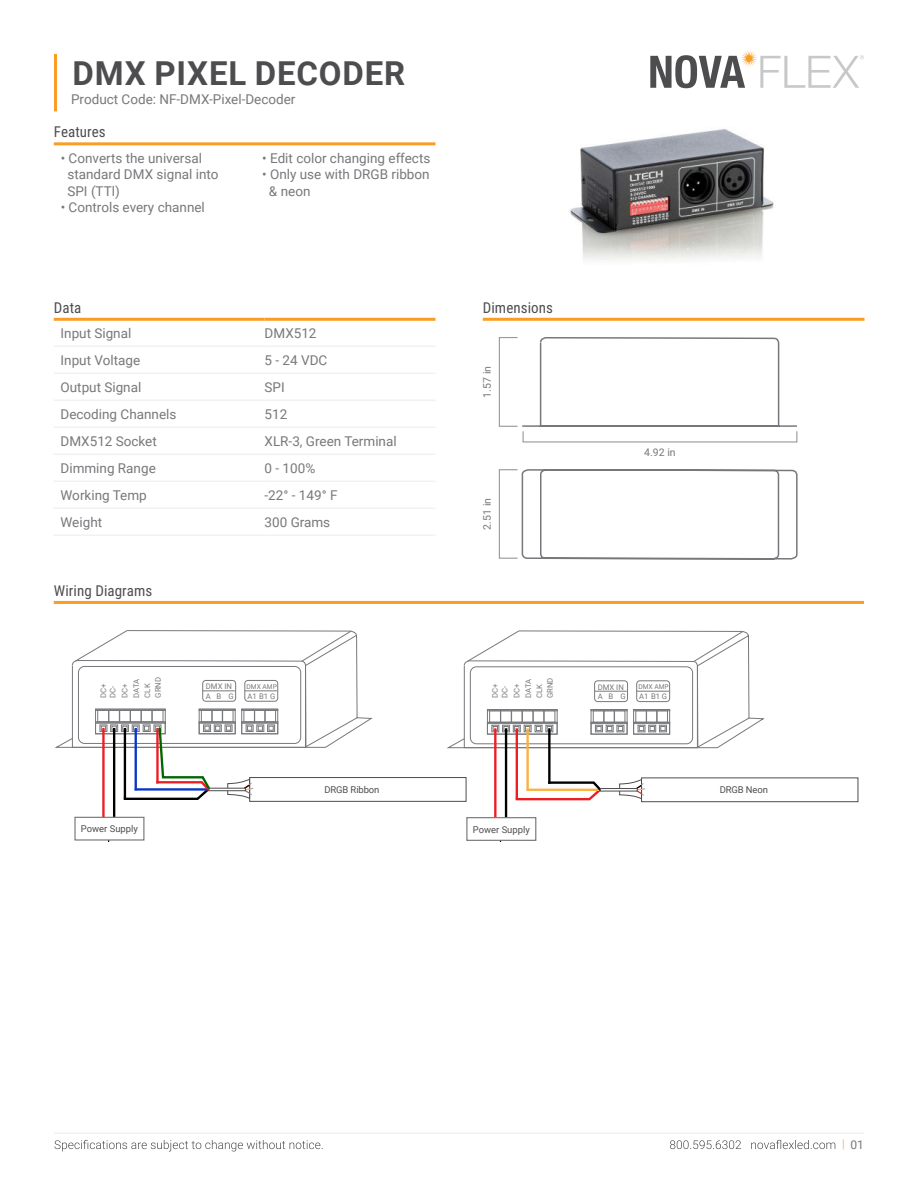
<style>
.page{position:relative;width:918px;height:1188px;background:#fff}
.page>*{position:absolute;margin:0;border:0;box-sizing:border-box;transform-origin:0 0}
.t1{font:700 33px "Roboto";letter-spacing:.025em;color:#4d4d4f}
.t2{font:15px "Roboto Condensed";letter-spacing:.005em;color:#4d4d4f}
.t3{font:13.5px "Roboto";color:#77787b}
.t4{font:12px "Roboto";color:#77787b}
.t5{font:10.5px "Roboto";letter-spacing:.01em;color:#77787b}
.t6{font:9.45px "Roboto";letter-spacing:-.005em;color:#4d4d4f}
.t7{font:7.65px/11.1px "Roboto";color:#77787b}
.t8{font:6.6px "Roboto";color:#77787b}
.s1{font-weight:300;color:#f99d25}
</style>
<div class="page">
<svg style="left:650px;top:50px;width:214px;height:38px"></svg>
<svg style="left:670px;top:1140px;width:165px;height:9px"></svg>
<hr style="left:54px;top:1132px;width:810px;height:2px;background:#f1f1f2">
<svg style="left:55px;top:1140px;width:268px;height:12px"></svg>
<hr style="left:54px;top:54px;width:3px;height:57px;background:#f99d25">
<img style="left:569px;top:129px;width:205px;height:131px">
<hr style="left:54px;top:346px;width:211px;height:1px;background:#f1f1f2">
<hr style="left:54px;top:373px;width:211px;height:1px;background:#f1f1f2">
<hr style="left:54px;top:400px;width:211px;height:1px;background:#f1f1f2">
<hr style="left:54px;top:427px;width:211px;height:1px;background:#f1f1f2">
<hr style="left:54px;top:454px;width:211px;height:1px;background:#f1f1f2">
<hr style="left:54px;top:481px;width:211px;height:1px;background:#f1f1f2">
<hr style="left:54px;top:508px;width:211px;height:1px;background:#f1f1f2">
<hr style="left:54px;top:535px;width:211px;height:1px;background:#f1f1f2">
<hr style="left:265px;top:346px;width:170px;height:1px;background:#f1f1f2">
<hr style="left:265px;top:373px;width:170px;height:1px;background:#f1f1f2">
<hr style="left:265px;top:400px;width:170px;height:1px;background:#f1f1f2">
<hr style="left:265px;top:427px;width:170px;height:1px;background:#f1f1f2">
<hr style="left:265px;top:454px;width:170px;height:1px;background:#f1f1f2">
<hr style="left:265px;top:481px;width:170px;height:1px;background:#f1f1f2">
<hr style="left:265px;top:508px;width:170px;height:1px;background:#f1f1f2">
<hr style="left:265px;top:535px;width:170px;height:1px;background:#f1f1f2">
<hr style="left:54px;top:318px;width:211px;height:3px;background:#f99d25">
<hr style="left:265px;top:318px;width:170px;height:3px;background:#f99d25">
<hr style="left:483px;top:318px;width:381px;height:3px;background:#f99d25">
<hr style="left:54px;top:601px;width:810px;height:3px;background:#f99d25">
<hr style="left:54px;top:142px;width:381px;height:3px;background:#f99d25">
<div style="left:249px;top:777px;width:217px;height:25px;border:1px solid #4d4d4f"></div>
<hr style="left:102px;top:728px;width:3px;height:89px;background:#ed1d24">
<hr style="left:113px;top:728px;width:2px;height:89px;background:#000">
<div style="left:74px;top:817px;width:70px;height:24px;border:1px solid #77787b"></div>
<div style="left:641px;top:778px;width:217px;height:24px;border:1px solid #4d4d4f"></div>
<svg style="left:515px;top:779px;width:131px;height:23px"></svg>
<svg style="left:447px;top:630px;width:318px;height:118px"></svg>
<hr style="left:494px;top:728px;width:3px;height:90px;background:#ed1d24">
<hr style="left:505px;top:728px;width:2px;height:90px;background:#000">
<hr style="left:516px;top:728px;width:2px;height:71px;background:#ed1d24">
<hr style="left:526px;top:728px;width:3px;height:63px;background:#fbb040">
<hr style="left:548px;top:728px;width:3px;height:56px;background:#000">
<div style="left:466px;top:817px;width:70px;height:24px;border:1px solid #77787b"></div>
<div style="left:523px;top:431px;width:274px;height:12px;border:1px solid #999"></div>
<div style="left:499px;top:469px;width:19px;height:90px;border:1px solid #999"></div>
<div style="left:499px;top:337px;width:19px;height:90px;border:1px solid #999"></div>
<svg style="left:521px;top:469px;width:277px;height:91px"></svg>
<svg style="left:522px;top:337px;width:275px;height:90px"></svg>
<svg style="left:55px;top:630px;width:318px;height:171px"></svg>
<h1 class="t1" style="left:73px;top:60px;width:334px">DMX PIXEL DECODER</h1>
<p class="t3" style="left:71px;top:93px;width:226px">Product Code: NF-DMX-Pixel-Decoder</p>
<p class="t2" style="left:54px;top:126px;width:54px">Features</p>
<p class="t3" style="left:61px;top:152px;width:143px">ï Converts the universal</p>
<p class="t3" style="left:67px;top:168px;width:152px">standard DMX signal into</p>
<p class="t3" style="left:67px;top:185px;width:54px">SPI (TTl)</p>
<p class="t3" style="left:61px;top:201px;width:146px">ï Controls every channel</p>
<p class="t3" style="left:262px;top:152px;width:170px">ï Edit color changing effects</p>
<p class="t3" style="left:262px;top:168px;width:169px">ï Only use with DRGB ribbon</p>
<p class="t3" style="left:269px;top:185px;width:43px">&amp; neon</p>
<p class="t2" style="left:54px;top:301px;width:29px">Data</p>
<p class="t3" style="left:61px;top:327px;width:72px">Input Signal</p>
<p class="t3" style="left:265px;top:327px;width:53px">DMX512</p>
<p class="t3" style="left:61px;top:354px;width:81px">Input Voltage</p>
<p class="t3" style="left:265px;top:354px;width:64px">5 - 24 VDC</p>
<p class="t3" style="left:61px;top:381px;width:82px">Output Signal</p>
<p class="t3" style="left:265px;top:381px;width:22px">SPI</p>
<p class="t3" style="left:61px;top:408px;width:117px">Decoding Channels</p>
<p class="t3" style="left:265px;top:408px;width:24px">512</p>
<p class="t3" style="left:61px;top:435px;width:98px">DMX512 Socket</p>
<p class="t3" style="left:265px;top:435px;width:134px">XLR-3, Green Terminal</p>
<p class="t3" style="left:61px;top:462px;width:97px">Dimming Range</p>
<p class="t3" style="left:265px;top:462px;width:52px">0 - 100%</p>
<p class="t3" style="left:61px;top:489px;width:88px">Working Temp</p>
<p class="t3" style="left:265px;top:489px;width:74px">-22° - 149° F</p>
<p class="t3" style="left:61px;top:516px;width:43px">Weight</p>
<p class="t3" style="left:265px;top:516px;width:67px">300 Grams</p>
<p class="t2" style="left:54px;top:584px;width:100px">Wiring Diagrams</p>
<p class="t7" style="left:99px;top:698px;width:16px;line-height:9.6px;rotate:-90deg">DC+<br>DC-</p>
<p class="t7" style="left:120px;top:698px;width:22px;rotate:-90deg">DC+<br>DATA<br>CLK<br>GRND</p>
<p class="t8" style="left:247px;top:684px;width:32px">DMX AMP</p>
<p class="t7" style="left:206px;top:691px;width:29px">ABG</p>
<p class="t7" style="left:247px;top:691px;width:29px">A1 B1 G</p>
<p class="t7" style="left:206px;top:681px;width:28px">DMX IN</p>
<p class="t6" style="left:81px;top:825px;width:58px">Power Supply</p>
<p class="t6" style="left:324px;top:785px;width:56px">DRGB Ribbon</p>
<p class="t2" style="left:483px;top:301px;width:72px">Dimensions</p>
<p class="t5" style="left:483px;top:398px;width:33px;rotate:-90deg">1.57 in</p>
<p class="t5" style="left:483px;top:530px;width:33px;rotate:-90deg">2.51 in</p>
<p class="t5" style="left:644px;top:447px;width:33px">4.92 in</p>
<p class="t7" style="left:491px;top:698px;width:16px;line-height:9.6px;rotate:-90deg">DC+<br>DC-</p>
<p class="t7" style="left:512px;top:698px;width:22px;rotate:-90deg">DC+<br>DATA<br>CLK<br>GRND</p>
<p class="t8" style="left:638px;top:684px;width:32px">DMX AMP</p>
<p class="t7" style="left:598px;top:692px;width:29px">ABG</p>
<p class="t7" style="left:639px;top:692px;width:29px">A1 B1 G</p>
<p class="t7" style="left:598px;top:682px;width:28px">DMX IN</p>
<p class="t6" style="left:473px;top:825px;width:58px">Power Supply</p>
<p class="t6" style="left:720px;top:786px;width:50px">DRGB Neon</p>
<p class="t4" style="left:842px;top:1139px;width:23px"><span class="s1">|</span> 01</p>
</div>
